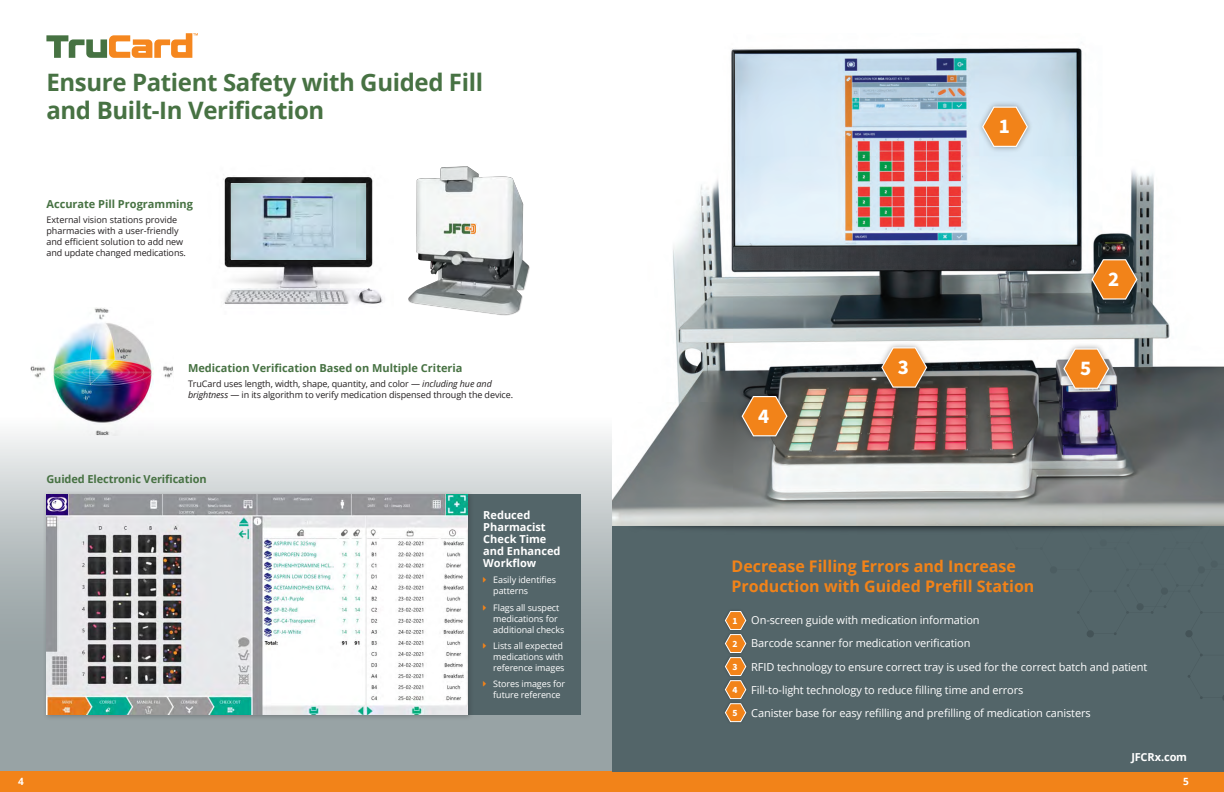
<style>
.page{position:relative;width:1224px;height:792px;background:#fff}
.page>*{position:absolute;margin:0;border:0;box-sizing:border-box;transform-origin:0 0}
.t1{font:700 24px/28px "Open Sans";letter-spacing:-.015em;color:#477243}
.t2{font:700 20.9px "Source Sans Pro";color:#fff}
.t3{font:700 16px/20px "Open Sans";color:#f28319}
.t4{font:11px "Open Sans";letter-spacing:-.01em;color:#fff}
.t5{font:700 11px "Open Sans";color:#477243}
.t6{font:700 11px/12px "Open Sans";color:#fff}
.t7{font:700 11px "Open Sans";letter-spacing:-.02em;color:#fff}
.t8{font:700 10px "Open Sans";color:#fff}
.t9{font:700 9.5px "Source Sans Pro";color:#fff}
.t10{font:9px/11px "Open Sans";letter-spacing:-.01em;color:#231f20}
.t11{font:9px/11px "Open Sans";letter-spacing:-.01em;color:#fff}
.s1{font-style:italic}
</style>
<div class="page">
<svg style="left:0;top:433px;width:612px;height:339px"></svg>
<div style="left:468px;top:494px;width:112px;height:221px;background:#536569"></div>
<svg style="left:46px;top:33px;width:152px;height:25px"></svg>
<div style="left:0;top:772px;width:612px;height:20px;background:#f28319"></div>
<div style="left:612px;top:772px;width:612px;height:20px;background:#f28319"></div>
<img style="left:223px;top:177px;width:160px;height:128px">
<img style="left:231px;top:184px;width:134px;height:75px">
<img style="left:408px;top:166px;width:122px;height:150px">
<div style="left:43px;top:490px;width:431px;height:231px;background:#231f20;opacity:.3"></div>
<img style="left:46px;top:494px;width:422px;height:221px">
<div style="left:612px;top:525px;width:612px;height:247px;background:#536569"></div>
<img style="left:612px;top:47px;width:612px;height:484px">
<svg style="left:1003px;top:463px;width:221px;height:237px"></svg>
<svg style="left:1053px;top:463px;width:171px;height:211px"></svg>
<div style="left:977px;top:100px;width:56px;height:53px;background:#231f20;opacity:.4"></div>
<svg style="left:981px;top:106px;width:48px;height:42px"></svg>
<div style="left:723px;top:701px;width:26px;height:23px;background:#231f20;opacity:.4"></div>
<svg style="left:725px;top:611px;width:21px;height:111px"></svg>
<div style="left:1086px;top:253px;width:57px;height:53px;background:#231f20;opacity:.4"></div>
<svg style="left:1091px;top:258px;width:47px;height:42px"></svg>
<div style="left:876px;top:341px;width:57px;height:53px;background:#231f20;opacity:.4"></div>
<svg style="left:881px;top:346px;width:47px;height:42px"></svg>
<div style="left:736px;top:390px;width:57px;height:52px;background:#231f20;opacity:.4"></div>
<svg style="left:741px;top:395px;width:47px;height:42px"></svg>
<div style="left:1058px;top:342px;width:57px;height:53px;background:#231f20;opacity:.4"></div>
<svg style="left:1063px;top:347px;width:47px;height:42px"></svg>
<img style="left:30px;top:307px;width:143px;height:128px">
<p class="t1" style="left:46px;top:67px;width:438px">Ensure Patient Safety with Guided Fill and Built-In Verification</p>
<p class="t5" style="left:46px;top:196px;width:148px">Accurate Pill Programming</p>
<p class="t10" style="left:46px;top:214px;width:141px">External vision stations provide pharmacies with a user-friendly and efficient solution to add new and update changed medications.</p>
<p class="t5" style="left:188px;top:360px;width:276px">Medication Verification Based on Multiple Criteria</p>
<p class="t10" style="left:188px;top:378px;width:327px">TruCard uses length, width, shape, quantity, and color — <span class="s1">including hue and brightness</span> — in its algorithm to verify medication dispensed through the device.</p>
<p class="t5" style="left:46px;top:471px;width:162px">Guided Electronic Verification</p>
<p class="t6" style="left:483px;top:509px;width:79px">Reduced<br>Pharmacist<br>Check Time and Enhanced<br>Workflow</p>
<p class="t11" style="left:493px;top:574px;width:64px">Easily identifies patterns</p>
<p class="t11" style="left:493px;top:602px;width:73px">Flags all suspect medications for additional checks</p>
<p class="t11" style="left:493px;top:640px;width:73px">Lists all expected medications with reference images</p>
<p class="t11" style="left:493px;top:678px;width:73px">Stores images for future reference</p>
<p class="t2" style="left:758px;top:402px;width:13px">4</p>
<p class="t2" style="left:898px;top:353px;width:13px">3</p>
<p class="t2" style="left:999px;top:112px;width:13px">1</p>
<p class="t2" style="left:1108px;top:265px;width:13px">2</p>
<p class="t2" style="left:1080px;top:354px;width:13px">5</p>
<p class="t3" style="left:732px;top:556px;width:304px">Decrease Filling Errors and Increase<br>Production with Guided Prefill Station</p>
<p class="t4" style="left:751px;top:613px;width:230px">On-screen guide with medication information</p>
<p class="t4" style="left:751px;top:636px;width:221px">Barcode scanner for medication verification</p>
<p class="t4" style="left:751px;top:659px;width:398px">RFID technology to ensure correct tray is used for the correct batch and patient</p>
<p class="t4" style="left:751px;top:682px;width:274px">Fill-to-light technology to reduce filling time and errors</p>
<p class="t4" style="left:751px;top:706px;width:341px">Canister base for easy refilling and prefilling of medication canisters</p>
<p class="t9" style="left:733px;top:614px;width:7px">1</p>
<p class="t9" style="left:733px;top:637px;width:7px">2</p>
<p class="t9" style="left:733px;top:660px;width:7px">3</p>
<p class="t9" style="left:733px;top:683px;width:7px">4</p>
<p class="t9" style="left:733px;top:706px;width:7px">5</p>
<p class="t7" style="left:1131px;top:749px;width:57px">JFCRx.com</p>
<p class="t8" style="left:18px;top:775px;width:7px">4</p>
<p class="t8" style="left:1183px;top:775px;width:7px">5</p>
</div>
